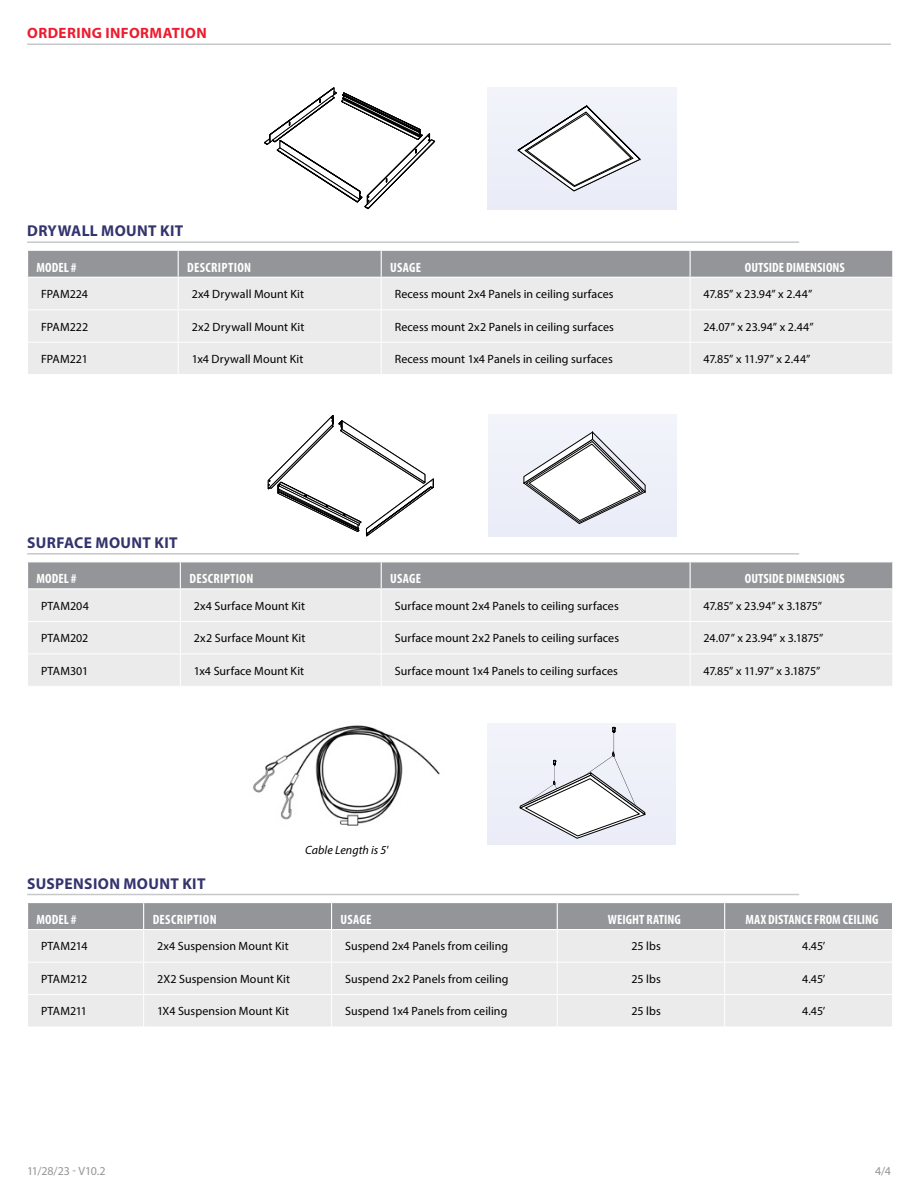
<style>
.page{position:relative;width:918px;height:1188px;background:#fff}
.page>*{position:absolute;margin:0;border:0;box-sizing:border-box;transform-origin:0 0}
.t1{font:700 15.75px "Myriad Pro";letter-spacing:.02em;color:#34346e}
.t2{font:700 15px "Myriad Pro";letter-spacing:.03em;color:#ed1c2f}
.t3{font:700 condensed 13.5px "Myriad Pro";letter-spacing:.005em;color:#fff}
.t4{font:700 condensed 13.5px "Myriad Pro";letter-spacing:.025em;color:#fff}
.t5{font:12px "Myriad Pro";letter-spacing:.005em;color:#000}
.t6{font:12px "Myriad Pro";letter-spacing:-.02em;color:#000}
.t7{font:12px "Myriad Pro";letter-spacing:-.015em;color:#000}
.t8{font:12px "Myriad Pro";letter-spacing:-.025em;color:#000}
.t9{font:12px "Myriad Pro";letter-spacing:-.01em;color:#939598}
.t10{font:italic 12px "Myriad Pro";letter-spacing:.005em;color:#000}
</style>
<div class="page">
<hr style="left:27px;top:241px;width:772px;height:2px;background:#c7c8ca">
<hr style="left:27px;top:553px;width:772px;height:2px;background:#c7c8ca">
<hr style="left:27px;top:894px;width:772px;height:1px;background:#c7c8ca">
<div style="left:28px;top:278px;width:864px;height:96px;background:#ebebec"></div>
<div style="left:27px;top:251px;width:866px;height:26px;background:#939598"></div>
<hr style="left:178px;top:278px;width:1px;height:31px;background:#fff">
<hr style="left:381px;top:278px;width:1px;height:31px;background:#fff">
<hr style="left:690px;top:278px;width:1px;height:31px;background:#fff">
<hr style="left:27px;top:309px;width:151px;height:1px;background:#fff">
<hr style="left:178px;top:309px;width:203px;height:1px;background:#fff">
<hr style="left:178px;top:310px;width:1px;height:32px;background:#fff">
<hr style="left:381px;top:309px;width:309px;height:1px;background:#fff">
<hr style="left:381px;top:310px;width:1px;height:32px;background:#fff">
<hr style="left:690px;top:309px;width:203px;height:1px;background:#fff">
<hr style="left:690px;top:310px;width:1px;height:32px;background:#fff">
<hr style="left:27px;top:342px;width:151px;height:1px;background:#fff">
<hr style="left:178px;top:342px;width:203px;height:1px;background:#fff">
<hr style="left:178px;top:343px;width:1px;height:31px;background:#fff">
<hr style="left:381px;top:342px;width:309px;height:1px;background:#fff">
<hr style="left:381px;top:343px;width:1px;height:31px;background:#fff">
<hr style="left:690px;top:342px;width:203px;height:1px;background:#fff">
<hr style="left:690px;top:343px;width:1px;height:31px;background:#fff">
<div style="left:28px;top:589px;width:864px;height:97px;background:#ebebec"></div>
<div style="left:27px;top:562px;width:866px;height:26px;background:#939598"></div>
<hr style="left:180px;top:589px;width:1px;height:32px;background:#fff">
<hr style="left:381px;top:589px;width:1px;height:32px;background:#fff">
<hr style="left:690px;top:589px;width:1px;height:32px;background:#fff">
<hr style="left:27px;top:621px;width:153px;height:1px;background:#fff">
<hr style="left:180px;top:621px;width:201px;height:1px;background:#fff">
<hr style="left:180px;top:622px;width:1px;height:31px;background:#fff">
<hr style="left:381px;top:621px;width:309px;height:1px;background:#fff">
<hr style="left:381px;top:622px;width:1px;height:31px;background:#fff">
<hr style="left:690px;top:621px;width:203px;height:1px;background:#fff">
<hr style="left:690px;top:622px;width:1px;height:31px;background:#fff">
<hr style="left:27px;top:653px;width:153px;height:1px;background:#fff">
<hr style="left:180px;top:653px;width:201px;height:1px;background:#fff">
<hr style="left:180px;top:654px;width:1px;height:32px;background:#fff">
<hr style="left:381px;top:653px;width:309px;height:1px;background:#fff">
<hr style="left:381px;top:654px;width:1px;height:32px;background:#fff">
<hr style="left:690px;top:653px;width:203px;height:1px;background:#fff">
<hr style="left:690px;top:654px;width:1px;height:32px;background:#fff">
<div style="left:28px;top:930px;width:864px;height:96px;background:#ebebec"></div>
<div style="left:28px;top:903px;width:864px;height:26px;background:#939598"></div>
<hr style="left:143px;top:930px;width:1px;height:32px;background:#fff">
<hr style="left:331px;top:930px;width:1px;height:32px;background:#fff">
<hr style="left:557px;top:930px;width:1px;height:32px;background:#fff">
<hr style="left:724px;top:930px;width:1px;height:32px;background:#fff">
<hr style="left:27px;top:962px;width:117px;height:1px;background:#fff">
<hr style="left:144px;top:962px;width:188px;height:1px;background:#fff">
<hr style="left:143px;top:963px;width:1px;height:31px;background:#fff">
<hr style="left:332px;top:962px;width:225px;height:1px;background:#fff">
<hr style="left:331px;top:963px;width:1px;height:31px;background:#fff">
<hr style="left:557px;top:962px;width:168px;height:1px;background:#fff">
<hr style="left:557px;top:963px;width:1px;height:31px;background:#fff">
<hr style="left:725px;top:962px;width:168px;height:1px;background:#fff">
<hr style="left:724px;top:963px;width:1px;height:31px;background:#fff">
<hr style="left:27px;top:994px;width:117px;height:1px;background:#fff">
<hr style="left:144px;top:994px;width:188px;height:1px;background:#fff">
<hr style="left:143px;top:995px;width:1px;height:32px;background:#fff">
<hr style="left:332px;top:994px;width:225px;height:1px;background:#fff">
<hr style="left:331px;top:995px;width:1px;height:32px;background:#fff">
<hr style="left:557px;top:994px;width:168px;height:1px;background:#fff">
<hr style="left:557px;top:995px;width:1px;height:32px;background:#fff">
<hr style="left:725px;top:994px;width:168px;height:1px;background:#fff">
<hr style="left:724px;top:995px;width:1px;height:32px;background:#fff">
<svg style="left:264px;top:87px;width:171px;height:122px"></svg>
<svg style="left:268px;top:415px;width:166px;height:121px"></svg>
<img style="left:253px;top:725px;width:187px;height:101px">
<div style="left:488px;top:87px;width:188px;height:122px;background:#eef0f9"></div>
<svg style="left:518px;top:106px;width:122px;height:85px"></svg>
<div style="left:489px;top:415px;width:187px;height:121px;background:#eef1f9"></div>
<svg style="left:524px;top:432px;width:121px;height:92px"></svg>
<div style="left:488px;top:723px;width:188px;height:122px;background:#eef0f9"></div>
<svg style="left:520px;top:727px;width:125px;height:111px"></svg>
<hr style="left:27px;top:44px;width:864px;height:1px;background:#c7c8ca">
<p class="t2" style="left:27px;top:23px;width:181px">ORDERING INFORMATION</p>
<h1 class="t1" style="left:27px;top:221px;width:158px">DRYWALL MOUNT KIT</h1>
<p class="t3" style="left:37px;top:259px;width:41px">MODEL #</p>
<p class="t4" style="left:187px;top:259px;width:66px">DESCRIPTION</p>
<p class="t3" style="left:390px;top:259px;width:33px">USAGE</p>
<p class="t3" style="left:745px;top:259px;width:102px">OUTSIDE DIMENSIONS</p>
<p class="t5" style="left:41px;top:287px;width:48px">FPAM224</p>
<p class="t5" style="left:192px;top:287px;width:114px">2x4 Drywall Mount Kit</p>
<p class="t5" style="left:395px;top:287px;width:220px">Recess mount 2x4 Panels in ceiling surfaces</p>
<p class="t5" style="left:704px;top:287px;width:110px">47.85” x 23.94” x 2.44”</p>
<p class="t5" style="left:41px;top:319px;width:49px">FPAM222</p>
<p class="t5" style="left:192px;top:319px;width:114px">2x2 Drywall Mount Kit</p>
<p class="t5" style="left:395px;top:319px;width:221px">Recess mount 2x2 Panels in ceiling surfaces</p>
<p class="t5" style="left:704px;top:319px;width:112px">24.07” x 23.94” x 2.44”</p>
<p class="t5" style="left:41px;top:352px;width:48px">FPAM221</p>
<p class="t5" style="left:192px;top:352px;width:113px">1x4 Drywall Mount Kit</p>
<p class="t5" style="left:395px;top:352px;width:220px">Recess mount 1x4 Panels in ceiling surfaces</p>
<p class="t5" style="left:704px;top:352px;width:108px">47.85” x 11.97” x 2.44”</p>
<h1 class="t1" style="left:27px;top:532px;width:152px">SURFACE MOUNT KIT</h1>
<p class="t3" style="left:37px;top:570px;width:41px">MODEL #</p>
<p class="t4" style="left:189px;top:570px;width:66px">DESCRIPTION</p>
<p class="t3" style="left:390px;top:570px;width:33px">USAGE</p>
<p class="t3" style="left:745px;top:570px;width:102px">OUTSIDE DIMENSIONS</p>
<p class="t5" style="left:41px;top:598px;width:49px">PTAM204</p>
<p class="t5" style="left:194px;top:598px;width:113px">2x4 Surface Mount Kit</p>
<p class="t5" style="left:395px;top:598px;width:226px">Surface mount 2x4 Panels to ceiling surfaces</p>
<p class="t7" style="left:704px;top:598px;width:120px">47.85” x 23.94” x 3.1875”</p>
<p class="t5" style="left:41px;top:631px;width:49px">PTAM202</p>
<p class="t5" style="left:194px;top:631px;width:113px">2x2 Surface Mount Kit</p>
<p class="t5" style="left:395px;top:631px;width:226px">Surface mount 2x2 Panels to ceiling surfaces</p>
<p class="t6" style="left:704px;top:631px;width:121px">24.07” x 23.94” x 3.1875”</p>
<p class="t5" style="left:41px;top:663px;width:49px">PTAM301</p>
<p class="t5" style="left:194px;top:663px;width:112px">1x4 Surface Mount Kit</p>
<p class="t5" style="left:395px;top:663px;width:225px">Surface mount 1x4 Panels to ceiling surfaces</p>
<p class="t8" style="left:704px;top:663px;width:118px">47.85” x 11.97” x 3.1875”</p>
<h1 class="t1" style="left:27px;top:873px;width:180px">SUSPENSION MOUNT KIT</h1>
<p class="t10" style="left:305px;top:842px;width:84px">Cable Length is 5'</p>
<p class="t3" style="left:37px;top:911px;width:41px">MODEL #</p>
<p class="t4" style="left:153px;top:911px;width:66px">DESCRIPTION</p>
<p class="t3" style="left:341px;top:911px;width:33px">USAGE</p>
<p class="t3" style="left:608px;top:911px;width:74px">WEIGHT RATING</p>
<p class="t3" style="left:745px;top:911px;width:135px">MAX DISTANCE FROM CEILING</p>
<p class="t6" style="left:41px;top:939px;width:48px">PTAM214</p>
<p class="t5" style="left:157px;top:939px;width:133px">2x4 Suspension Mount Kit</p>
<p class="t5" style="left:345px;top:939px;width:165px">Suspend 2x4 Panels from ceiling</p>
<p class="t5" style="left:631px;top:939px;width:31px">25 lbs</p>
<p class="t5" style="left:802px;top:939px;width:25px">4.45’</p>
<p class="t6" style="left:41px;top:971px;width:48px">PTAM212</p>
<p class="t5" style="left:157px;top:971px;width:135px">2X2 Suspension Mount Kit</p>
<p class="t5" style="left:345px;top:971px;width:165px">Suspend 2x2 Panels from ceiling</p>
<p class="t5" style="left:631px;top:971px;width:31px">25 lbs</p>
<p class="t5" style="left:802px;top:971px;width:25px">4.45’</p>
<p class="t6" style="left:41px;top:1004px;width:48px">PTAM211</p>
<p class="t5" style="left:157px;top:1004px;width:133px">1X4 Suspension Mount Kit</p>
<p class="t5" style="left:345px;top:1004px;width:164px">Suspend 1x4 Panels from ceiling</p>
<p class="t5" style="left:631px;top:1004px;width:31px">25 lbs</p>
<p class="t5" style="left:802px;top:1004px;width:25px">4.45’</p>
<p class="t9" style="left:27px;top:1163px;width:80px">11/28/23 - V10.2</p>
<p class="t9" style="left:875px;top:1163px;width:17px">4/4</p>
</div>
